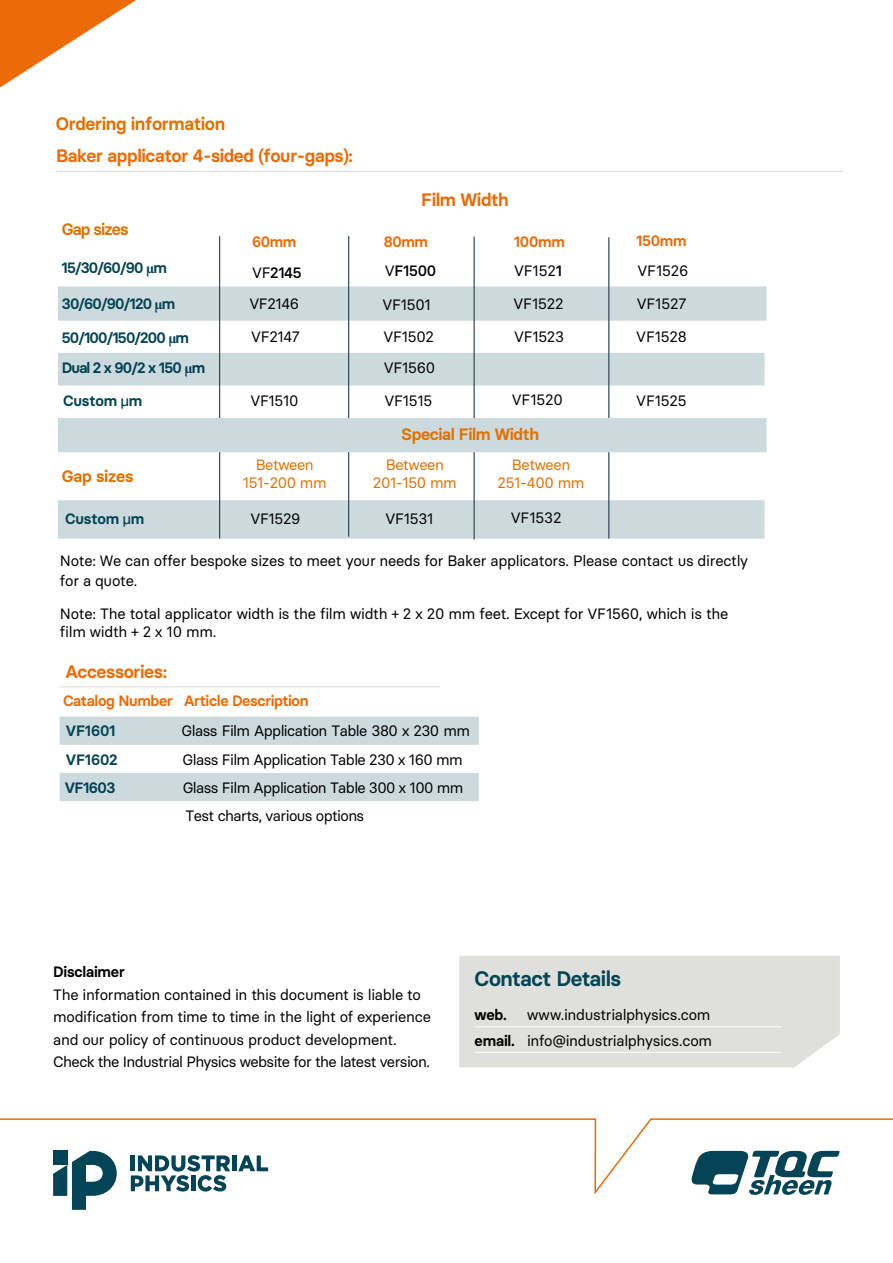
<style>
.page{position:relative;width:893px;height:1263px;background:#fff}
.page>*{position:absolute;margin:0;border:0;box-sizing:border-box;transform-origin:0 0}
.t1{font:600 21px "Basier Circle";letter-spacing:-.02em;color:#034456}
.t2{font:600 18px "Basier Circle";letter-spacing:-.02em;color:#ec6b06}
.t3{font:600 18px "Basier Circle";letter-spacing:-.02em;color:#e17100}
.t4{font:600 18px "Basier Circle";letter-spacing:-.02em;color:#eb6b06}
.t5{font:600 16.5px "Basier Circle";letter-spacing:-.02em;color:#e17100}
.t6{font:600 16.5px "Basier Circle";letter-spacing:-.055em;color:#e17100}
.t7{font:15px/22.5px "Basier Circle";letter-spacing:-.02em;color:#000}
.t8{font:15px/20.2px "Basier Circle";letter-spacing:-.015em;color:#000}
.t9{font:15px/29.4px "Basier Circle";letter-spacing:-.04em;color:#000}
.t10{font:600 15px "Basier Circle";letter-spacing:-.025em;color:#ec6b06}
.t11{font:15px/18px "Basier Circle";letter-spacing:-.03em;color:#e17100;text-align:center}
.t12{font:600 15px "Basier Circle";letter-spacing:-.06em;color:#034455}
.t13{font:15px "Basier Circle";letter-spacing:-.04em;color:#000}
.t14{font:600 15px/29px "Basier Circle";letter-spacing:-.015em;color:#034456}
.t15{font:600 15px "Basier Circle";letter-spacing:-.06em;color:#004055}
.t16{font:600 15px "Basier Circle";letter-spacing:-.01em;color:#000}
.t17{font:500 15px "Basier Circle";letter-spacing:-.025em;color:#000}
.s1{font-family:"Minion Pro";font-weight:700}
.s2{font-weight:400}
.s3{font-style:inherit}
.s4{font-weight:500}
.s5{font-family:"PP Neue Montreal";font-weight:500}
.s6{font-weight:600}
</style>
<div class="page">
<div style="left:58px;top:286px;width:708px;height:35px;background:#cddadd"></div>
<div style="left:459px;top:956px;width:381px;height:111px;background:#dfdfdc"></div>
<hr style="left:475px;top:1026px;width:307px;height:1px;background:#fff">
<hr style="left:475px;top:1052px;width:307px;height:1px;background:#fff">
<div style="left:58px;top:353px;width:707px;height:32px;background:#cddadd"></div>
<hr style="left:56px;top:171px;width:787px;height:1px;background:#dfdfdc">
<svg style="left:71px;top:1197px;width:15px;height:13px"></svg>
<svg style="left:0;top:0;width:136px;height:88px"></svg>
<svg style="left:0;top:1118px;width:893px;height:79px"></svg>
<svg style="left:690px;top:1151px;width:150px;height:44px"></svg>
<svg style="left:60px;top:716px;width:419px;height:85px"></svg>
<hr style="left:60px;top:686px;width:380px;height:1px;background:#dfdfdc">
<div style="left:58px;top:500px;width:707px;height:39px;background:#cddadd"></div>
<hr style="left:218px;top:236px;width:3px;height:303px;background:#243d4c">
<hr style="left:347px;top:236px;width:3px;height:301px;background:#243d4c">
<svg style="left:472px;top:237px;width:4px;height:302px"></svg>
<svg style="left:607px;top:237px;width:4px;height:302px"></svg>
<div style="left:58px;top:418px;width:708px;height:34px;background:#cddadd"></div>
<p class="t3" style="left:56px;top:113px;width:171px">Ordering information</p>
<p class="t2" style="left:56px;top:145px;width:298px">Baker applicator 4-sided (four-gaps):</p>
<p class="t4" style="left:421px;top:189px;width:89px">Film Width</p>
<p class="t6" style="left:62px;top:219px;width:68px">Gap sizes</p>
<p class="t12" style="left:62px;top:259px;width:107px">15/30/60/90 <span class="s1">µ</span>m</p>
<p class="t10" style="left:252px;top:232px;width:46px">60mm</p>
<p class="t10" style="left:384px;top:232px;width:46px">80mm</p>
<p class="t10" style="left:514px;top:232px;width:52px">100mm</p>
<p class="t10" style="left:636px;top:231px;width:52px">150mm</p>
<p class="t17" style="left:252px;top:263px;width:51px"><span class="s2">VF</span>2145</p>
<p class="t17" style="left:385px;top:262px;width:53px"><span class="s2">V</span>F1500</p>
<p class="t7" style="left:514px;top:259px;width:50px">VF15<span class="s3">2</span><span class="s4">1</span></p>
<p class="t8" style="left:638px;top:260px;width:52px">VF152<span class="s3">6</span></p>
<p class="t12" style="left:62px;top:294px;width:115px">30/60/90/120 <span class="s1">µ</span>m</p>
<p class="t7" style="left:383px;top:294px;width:50px"><span class="s3">VF</span>1501</p>
<p class="t12" style="left:62px;top:328px;width:129px">50/100/150/200 <span class="s1">µ</span>m</p>
<p class="t7" style="left:251px;top:325px;width:50px">VF2147</p>
<p class="t7" style="left:384px;top:325px;width:52px">VF1502</p>
<p class="t7" style="left:514px;top:325px;width:52px">VF1523</p>
<p class="t7" style="left:249px;top:292px;width:51px">VF2146</p>
<p class="t7" style="left:514px;top:292px;width:52px">VF1522</p>
<p class="t7" style="left:636px;top:287px;width:52px;line-height:32.8px">VF1527<br>VF1528</p>
<p class="t15" style="left:62px;top:358px;width:145px">Dual 2 x 90/2 x 150 <span class="s1">µ</span>m</p>
<p class="t7" style="left:384px;top:356px;width:53px">VF1560</p>
<p class="t14" style="left:63px;top:386px;width:81px">Custom <span class="s5">µ</span>m</p>
<p class="t7" style="left:250px;top:389px;width:49px">VF<span class="s3">15</span>10</p>
<p class="t7" style="left:385px;top:389px;width:49px">VF<span class="s3">15</span>15</p>
<p class="t7" style="left:512px;top:389px;width:53px">VF1520</p>
<p class="t5" style="left:402px;top:424px;width:139px">Special Film Width</p>
<p class="t11" style="left:243px;top:456px;width:85px">Between<br>151-200 mm</p>
<p class="t11" style="left:373px;top:456px;width:85px">Between<br>201-150 mm</p>
<p class="t11" style="left:512px;top:456px;width:60px">Between</p>
<p class="t5" style="left:62px;top:466px;width:73px">Gap sizes</p>
<p class="t11" style="left:498px;top:474px;width:88px">251-400 mm</p>
<p class="t14" style="left:65px;top:504px;width:81px">Custom <span class="s5">µ</span>m</p>
<p class="t7" style="left:250px;top:507px;width:51px">VF<span class="s3">15</span>29</p>
<p class="t7" style="left:386px;top:507px;width:49px">VF<span class="s3">15</span>31</p>
<p class="t7" style="left:511px;top:506px;width:52px">VF1532</p>
<p class="t7" style="left:636px;top:389px;width:52px">VF1525</p>
<p class="t8" style="left:60px;top:551px;width:690px">Note: We can offer bespoke sizes to meet your needs for <span class="s3">Baker</span> applicators. Please contact us directly for a quote.</p>
<p class="t7" style="left:60px;top:605px;width:670px;line-height:18px">Note: The total applicator width is the film width + 2 x 20 mm feet. Except for VF1560, which is the film width + 2 x 10 mm.</p>
<p class="t2" style="left:66px;top:661px;width:103px">Accessories:</p>
<p class="t10" style="left:63px;top:691px;width:247px">Catalog Number Article Description</p>
<p class="t14" style="left:66px;top:716px;width:53px">VF1601<br>VF1602</p>
<p class="t9" style="left:182px;top:715px;width:290px"><span class="s3">Glass Film</span> Application Table 380 x 230 mm<br>Glass Film Application Table 230 x 160 mm</p>
<p class="t15" style="left:65px;top:778px;width:52px">VF1603</p>
<p class="t13" style="left:183px;top:778px;width:282px">Glass Film Application Table 300 x 100 mm</p>
<p class="t9" style="left:186px;top:800px;width:180px">Test charts, various options</p>
<p class="t16" style="left:53px;top:963px;width:73px">Disclaimer</p>
<p class="t7" style="left:53px;top:983px;width:379px">The information contained in this document is liable to modification from time to time in the light of experience and our policy of continuous product development.<br>Check the Industrial Physics website for the latest version.</p>
<h1 class="t1" style="left:475px;top:965px;width:148px">Contact Details</h1>
<p class="t16" style="left:475px;top:1005px;width:34px">web.</p>
<p class="t7" style="left:475px;top:1002px;width:239px;line-height:25.5px;text-align:right">www.industrialphysics.com<br><span class="s6">email.</span> info@industrialphysics.com</p>
</div>
